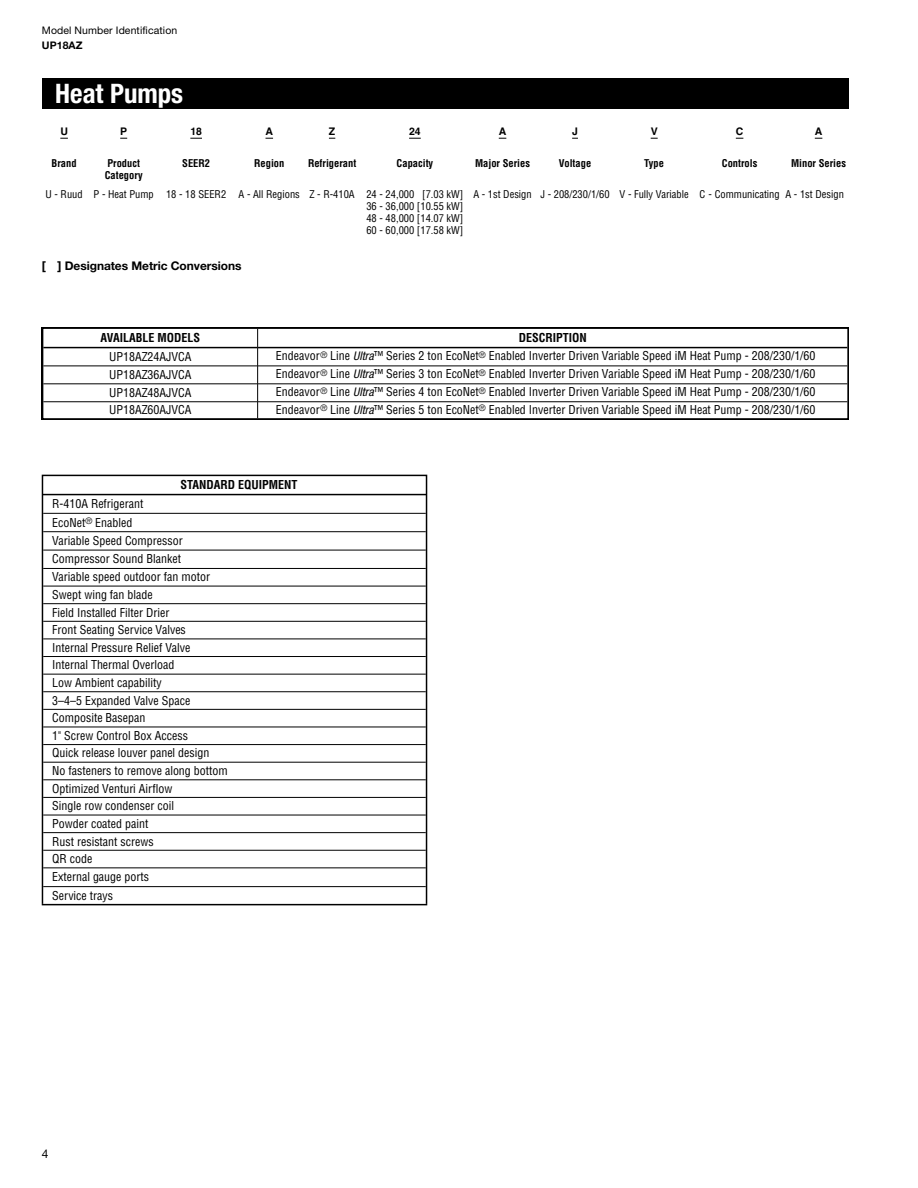
<style>
.page{position:relative;width:918px;height:1188px;background:#fff}
.page>*{position:absolute;margin:0;border:0;box-sizing:border-box;transform-origin:0 0}
.t1{font:700 condensed 26.85px "Helvetica Neue LT Std";color:#fff}
.t2{font:condensed 12px/17.9px "Helvetica";color:#000}
.t3{font:700 condensed 12px "Helvetica";color:#000}
.t4{font:700 12px "Helvetica Neue LT Std";letter-spacing:-.005em;color:#000}
.t5{font:12px "Helvetica Neue LT Std";color:#000}
.t6{font:condensed 10.5px/12px "Helvetica";color:#000}
.t7{font:700 condensed 10.5px/12px "Helvetica";color:#000}
.t8{font:10.5px "Helvetica Neue LT Std";letter-spacing:.01em;color:#000}
.t9{font:700 10.5px "Helvetica";color:#000}
.t10{font:700 10.5px "Helvetica Neue LT Std";letter-spacing:.01em;color:#000}
.s1{font-family:"Helvetica Neue LT Std";font-style:italic}
</style>
<div class="page">
<svg style="left:190px;top:138px;width:12px;height:1px"></svg>
<svg style="left:409px;top:138px;width:12px;height:1px"></svg>
<div style="left:42px;top:78px;width:807px;height:31px;background:#000"></div>
<svg style="left:42px;top:327px;width:807px;height:93px"></svg>
<hr style="left:257px;top:329px;width:1px;height:89px;background:#000">
<hr style="left:43px;top:347px;width:214px;height:1px;background:#000">
<hr style="left:258px;top:347px;width:589px;height:1px;background:#000">
<hr style="left:43px;top:366px;width:214px;height:1px;background:#000">
<hr style="left:258px;top:366px;width:589px;height:1px;background:#000">
<hr style="left:43px;top:383px;width:214px;height:1px;background:#000">
<hr style="left:258px;top:383px;width:589px;height:1px;background:#000">
<hr style="left:43px;top:401px;width:214px;height:1px;background:#000">
<hr style="left:258px;top:401px;width:589px;height:1px;background:#000">
<svg style="left:42px;top:474px;width:386px;height:431px"></svg>
<hr style="left:43px;top:513px;width:383px;height:1px;background:#000">
<hr style="left:43px;top:531px;width:383px;height:1px;background:#000">
<hr style="left:43px;top:550px;width:383px;height:1px;background:#000">
<hr style="left:43px;top:568px;width:383px;height:1px;background:#000">
<hr style="left:43px;top:586px;width:383px;height:1px;background:#000">
<hr style="left:43px;top:603px;width:383px;height:1px;background:#000">
<hr style="left:43px;top:621px;width:383px;height:1px;background:#000">
<hr style="left:43px;top:639px;width:383px;height:1px;background:#000">
<hr style="left:43px;top:656px;width:383px;height:1px;background:#000">
<hr style="left:43px;top:674px;width:383px;height:1px;background:#000">
<hr style="left:43px;top:691px;width:383px;height:1px;background:#000">
<hr style="left:43px;top:709px;width:383px;height:1px;background:#000">
<hr style="left:43px;top:727px;width:383px;height:1px;background:#000">
<hr style="left:43px;top:744px;width:383px;height:1px;background:#000">
<hr style="left:43px;top:762px;width:383px;height:1px;background:#000">
<hr style="left:43px;top:779px;width:383px;height:1px;background:#000">
<hr style="left:43px;top:797px;width:383px;height:1px;background:#000">
<hr style="left:43px;top:815px;width:383px;height:1px;background:#000">
<hr style="left:43px;top:832px;width:383px;height:1px;background:#000">
<hr style="left:43px;top:850px;width:383px;height:1px;background:#000">
<hr style="left:43px;top:867px;width:383px;height:1px;background:#000">
<hr style="left:43px;top:886px;width:383px;height:1px;background:#000">
<hr style="left:42px;top:904px;width:385px;height:1px;background:#000">
<p class="t8" style="left:42px;top:24px;width:137px">Model Number Identification</p>
<p class="t10" style="left:42px;top:39px;width:42px">UP18AZ</p>
<h1 class="t1" style="left:55px;top:77px;width:129px">Heat Pumps</h1>
<p class="t9" style="left:60px;top:125px;width:9px">U</p>
<p class="t9" style="left:120px;top:125px;width:8px">P</p>
<p class="t9" style="left:190px;top:125px;width:13px">18</p>
<p class="t9" style="left:266px;top:125px;width:9px">A</p>
<p class="t9" style="left:329px;top:125px;width:8px">Z</p>
<p class="t9" style="left:409px;top:125px;width:13px">24</p>
<p class="t9" style="left:499px;top:125px;width:9px">A</p>
<p class="t9" style="left:572px;top:125px;width:7px">J</p>
<p class="t9" style="left:651px;top:125px;width:8px">V</p>
<p class="t9" style="left:736px;top:125px;width:9px">C</p>
<p class="t9" style="left:815px;top:125px;width:9px">A</p>
<p class="t7" style="left:52px;top:157px;width:26px">Brand</p>
<p class="t7" style="left:105px;top:157px;width:39px">Product<br>Category</p>
<p class="t7" style="left:182px;top:157px;width:29px">SEER2</p>
<p class="t7" style="left:254px;top:157px;width:32px">Region</p>
<p class="t7" style="left:308px;top:157px;width:50px">Refrigerant</p>
<p class="t7" style="left:397px;top:157px;width:38px">Capacity</p>
<p class="t7" style="left:475px;top:157px;width:56px">Major Series</p>
<p class="t7" style="left:559px;top:157px;width:34px">Voltage</p>
<p class="t7" style="left:644px;top:157px;width:21px">Type</p>
<p class="t7" style="left:722px;top:157px;width:37px">Controls</p>
<p class="t7" style="left:791px;top:157px;width:56px">Minor Series</p>
<p class="t6" style="left:366px;top:188px;width:479px;text-indent:-321px">U - Ruud P - Heat Pump 18 - 18 SEER2 A - All Regions Z - R-410A 24 - 24,000 [7.03 kW] A - 1st Design J - 208/230/1/60 V - Fully Variable C - Communicating A - 1st Design 36 - 36,000 [10.55 kW]<br>48 - 48,000 [14.07 kW]<br>60 - 60,000 [17.58 kW]</p>
<p class="t4" style="left:42px;top:258px;width:201px">[ ] Designates Metric Conversions</p>
<p class="t3" style="left:101px;top:330px;width:101px">AVAILABLE MODELS</p>
<p class="t3" style="left:519px;top:330px;width:70px">DESCRIPTION</p>
<p class="t2" style="left:109px;top:348px;width:84px">UP18AZ24AJVCA</p>
<p class="t2" style="left:276px;top:347px;width:541px">Endeavor<sup>®</sup> Line <span class="s1">Ultra</span>™ Series 2 ton EcoNet<sup>®</sup> Enabled Inverter Driven Variable Speed iM Heat Pump - 208/230/1/60</p>
<p class="t2" style="left:109px;top:365px;width:84px">UP18AZ36AJVCA</p>
<p class="t2" style="left:276px;top:365px;width:541px">Endeavor<sup>®</sup> Line <span class="s1">Ultra</span>™ Series 3 ton EcoNet<sup>®</sup> Enabled Inverter Driven Variable Speed iM Heat Pump - 208/230/1/60</p>
<p class="t2" style="left:109px;top:383px;width:84px">UP18AZ48AJVCA</p>
<p class="t2" style="left:276px;top:383px;width:541px">Endeavor<sup>®</sup> Line <span class="s1">Ultra</span>™ Series 4 ton EcoNet<sup>®</sup> Enabled Inverter Driven Variable Speed iM Heat Pump - 208/230/1/60</p>
<p class="t2" style="left:109px;top:401px;width:84px">UP18AZ60AJVCA</p>
<p class="t2" style="left:276px;top:400px;width:541px">Endeavor<sup>®</sup> Line <span class="s1">Ultra</span>™ Series 5 ton EcoNet<sup>®</sup> Enabled Inverter Driven Variable Speed iM Heat Pump - 208/230/1/60</p>
<p class="t3" style="left:180px;top:477px;width:119px">STANDARD EQUIPMENT</p>
<p class="t2" style="left:52px;top:495px;width:177px">R-410A Refrigerant<br>EcoNet<sup>®</sup> Enabled<br>Variable Speed Compressor<br>Compressor Sound Blanket<br>Variable speed outdoor fan motor<br>Swept wing fan blade<br>Field Installed Filter Drier<br>Front Seating Service Valves<br>Internal Pressure Relief Valve<br>Internal Thermal Overload<br>Low Ambient capability<br>3–4–5 Expanded Valve Space<br>Composite Basepan<br>1" Screw Control Box Access<br>Quick release louver panel design<br>No fasteners to remove along bottom<br>Optimized Venturi Airflow<br>Single row condenser coil<br>Powder coated paint<br>Rust resistant screws<br>QR code<br>External gauge ports<br>Service trays</p>
<p class="t5" style="left:42px;top:1146px;width:8px">4</p>
</div>
